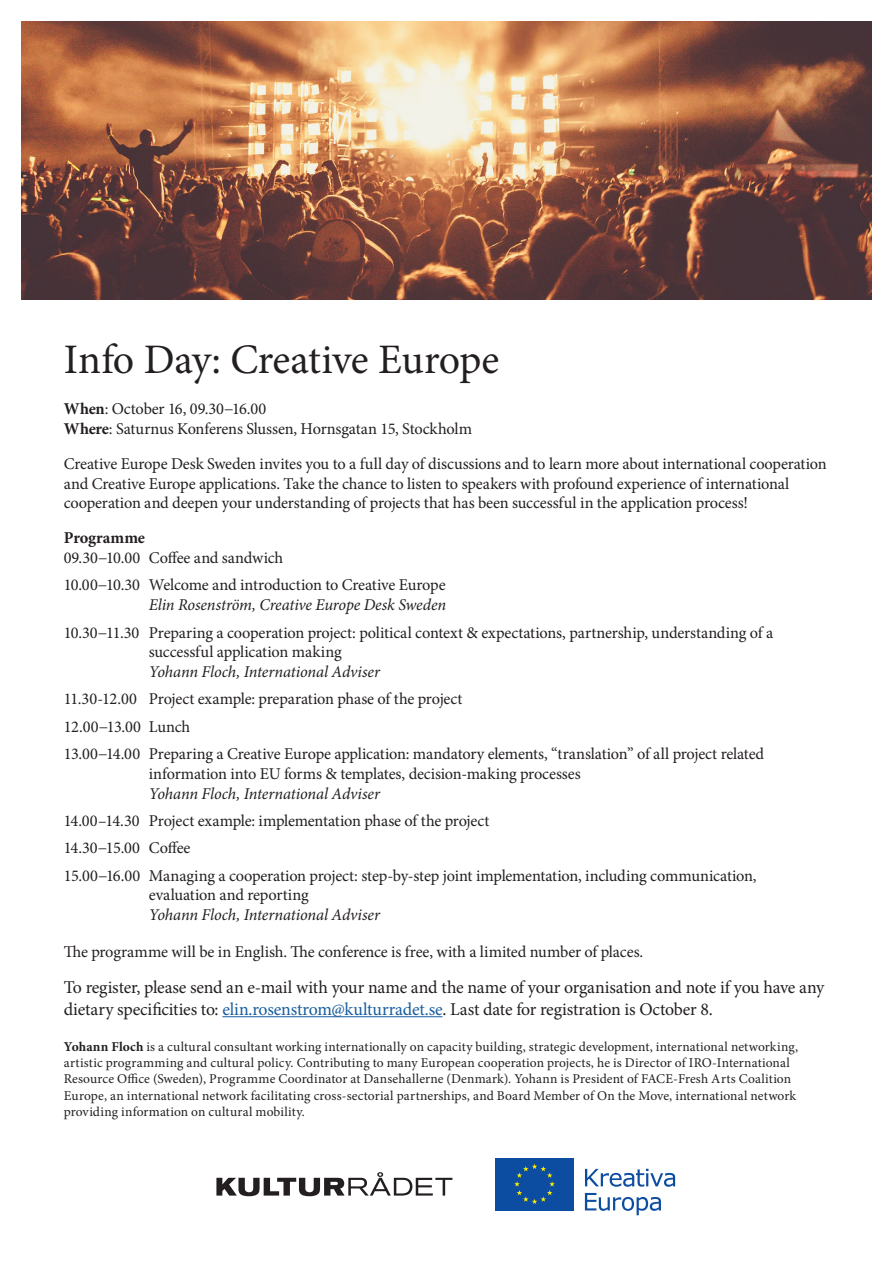
<style>
.page{position:relative;width:893px;height:1263px;background:#fff}
.page>*{position:absolute;margin:0;border:0;box-sizing:border-box;transform-origin:0 0}
.r1{font:42px "Minion Pro";letter-spacing:-.015em;color:#231f20}
.text{font:18px/21.6px "Minion Pro";letter-spacing:-.01em;color:#231f20}
.text-2{font:16.5px/19.8px "Minion Pro";letter-spacing:-.01em;color:#231f20}
.text-3{font:italic 16.5px "Minion Pro";letter-spacing:-.01em;color:#231f20}
.text-4{font:700 16.5px "Minion Pro";letter-spacing:-.005em;color:#231f20}
.text-5{font:13.5px/16.2px "Minion Pro";letter-spacing:.005em;color:#231f20}
.s1{font-weight:700}
.s2{color:#175d9e}
</style>
<div class="page">
<hr style="left:222px;top:1016px;width:220px;height:1px;background:#175d9e">
<img style="left:21px;top:21px;width:851px;height:279px">
<svg style="left:216px;top:1172px;width:236px;height:24px"></svg>
<svg style="left:585px;top:1169px;width:90px;height:18px"></svg>
<svg style="left:585px;top:1193px;width:76px;height:22px"></svg>
<div style="left:495px;top:1158px;width:79px;height:52px;background:#0d4da1"></div>
<svg style="left:514px;top:1164px;width:41px;height:40px"></svg>
<p class="r1" style="left:64px;top:331px;width:437px">Info Day: Creative Europe</p>
<p class="text-2" style="left:64px;top:399px;width:204px"><span class="s1">When</span>: October 16, 09.30−16.00</p>
<p class="text-2" style="left:64px;top:419px;width:410px"><span class="s1">Where</span>: Saturnus Konferens Slussen, Hornsgatan 15, Stockholm</p>
<p class="text-2" style="left:64px;top:454px;width:764px">Creative Europe Desk Sweden invites you to a full day of discussions and to learn more about international cooperation and Creative Europe applications. Take the chance to listen to speakers with profound experience of international cooperation and deepen your understanding of projects that has been successful in the application process!</p>
<p class="text-4" style="left:64px;top:526px;width:83px">Programme</p>
<p class="text-2" style="left:64px;top:548px;width:221px">09.30−10.00 Coffee and sandwich</p>
<p class="text-2" style="left:64px;top:575px;width:383px">10.00−10.30 Welcome and introduction to Creative Europe</p>
<p class="text-3" style="left:149px;top:594px;width:299px">Elin Rosenström, Creative Europe Desk Sweden</p>
<p class="text-2" style="left:149px;top:622px;width:626px;text-indent:-85px">10.30−11.30 Preparing a cooperation project: political context &amp; expectations, partnership, understanding of a successful application making</p>
<p class="text-3" style="left:149px;top:660px;width:233px">Yohann Floch, International Adviser</p>
<p class="text-2" style="left:64px;top:689px;width:400px">11.30-12.00 Project example: preparation phase of the project</p>
<p class="text-2" style="left:64px;top:717px;width:128px">12.00−13.00 Lunch</p>
<p class="text-2" style="left:149px;top:744px;width:617px;text-indent:-85px">13.00−14.00 Preparing a Creative Europe application: mandatory elements, “translation” of all project related information into EU forms &amp; templates, decision-making processes</p>
<p class="text-3" style="left:149px;top:782px;width:233px">Yohann Floch, International Adviser</p>
<p class="text-2" style="left:64px;top:811px;width:427px">14.00–14.30 Project example: implementation phase of the project</p>
<p class="text-2" style="left:64px;top:838px;width:128px">14.30−15.00 Coffee</p>
<p class="text-2" style="left:149px;top:865px;width:609px;text-indent:-85px">15.00−16.00 Managing a cooperation project: step-by-step joint implementation, including communication, evaluation and reporting</p>
<p class="text-3" style="left:149px;top:903px;width:233px">Yohann Floch, International Adviser</p>
<p class="text-2" style="left:64px;top:942px;width:581px">The programme will be in English. The conference is free, with a limited number of places.</p>
<p class="text" style="left:64px;top:977px;width:762px">To register, please send an e-mail with your name and the name of your organisation and note if you have any dietary specificities to: <span class="s2">elin.rosenstrom@kulturradet.se</span>. Last date for registration is October 8.</p>
<p class="text-5" style="left:64px;top:1038px;width:736px"><span class="s1">Yohann Floch</span> is a cultural consultant working internationally on capacity building, strategic development, international networking, artistic programming and cultural policy. Contributing to many European cooperation projects, he is Director of IRO-International Resource Office (Sweden), Programme Coordinator at Dansehallerne (Denmark). Yohann is President of FACE-Fresh Arts Coalition Europe, an international network facilitating cross-sectorial partnerships, and Board Member of On the Move, international network providing information on cultural mobility.</p>
</div>
